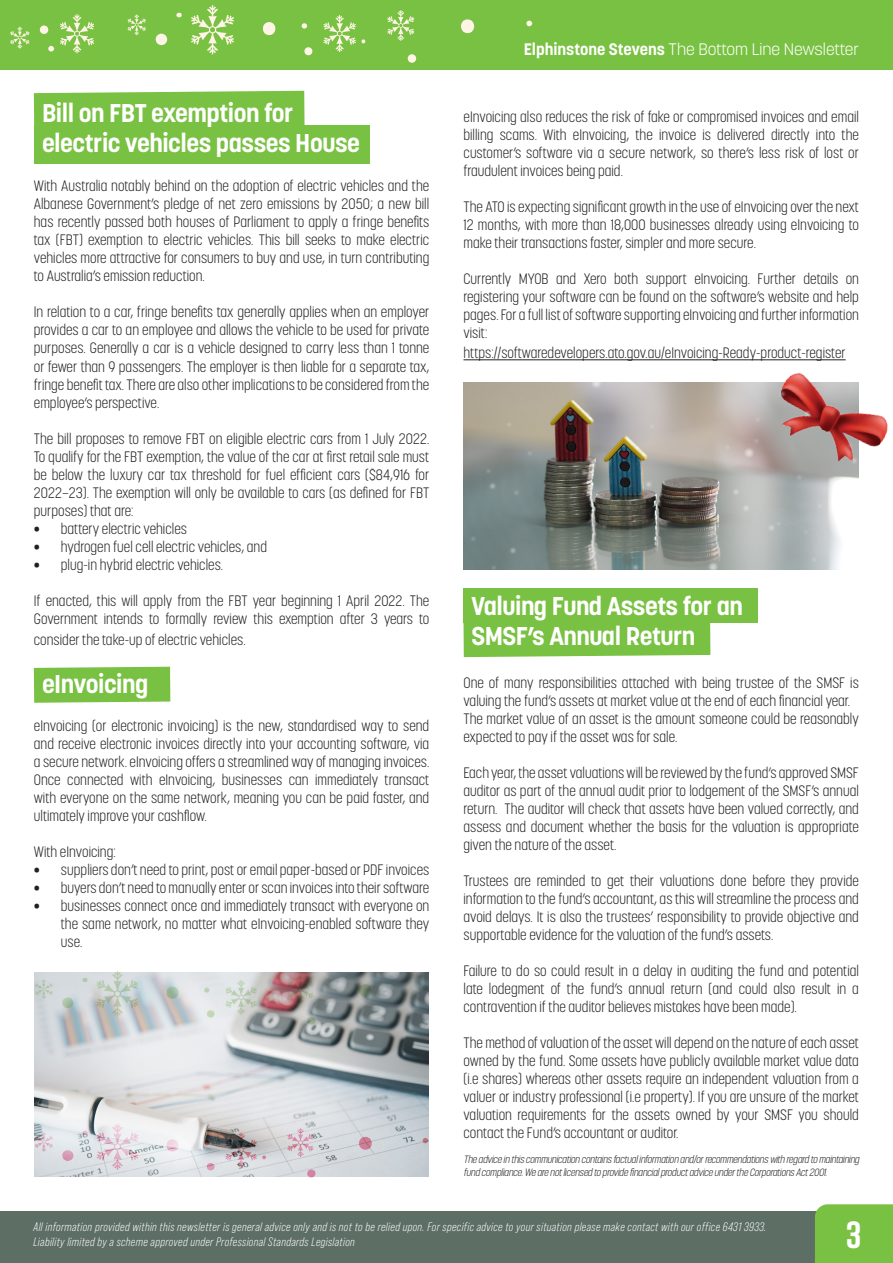
<style>
.page{position:relative;width:893px;height:1263px;background:#fff}
.page>*{position:absolute;margin:0;border:0;box-sizing:border-box;transform-origin:0 0}
.t1{font:700 37.8px "Rift";color:#fff}
.t2{font:700 25.5px "Korolev";letter-spacing:-.02em;color:#fff}
.t3{font:300 16.5px "Korolev";color:#fff}
.t4{font:300 15px/18px "Korolev Condensed";color:#231f20;text-align:justify}
.No_Spacing{font:italic 12.15px "Bebas Neue Pro";letter-spacing:.03em;color:#fff}
.t5{font:italic 300 10.5px/12.6px "Korolev Condensed";color:#231f20}
.s1{font-weight:700}
</style>
<div class="page">
<div style="left:463px;top:623px;width:247px;height:34px;background:#79c142"></div>
<div style="left:0;top:0;width:893px;height:69px;background:#79c142"></div>
<div style="left:0;top:1212px;width:893px;height:51px;background:#5d6e65"></div>
<div style="left:815px;top:1204px;width:78px;height:59px;background:#79c142"></div>
<svg style="left:40px;top:25px;width:8px;height:9px"></svg>
<svg style="left:60px;top:14px;width:34px;height:39px"></svg>
<svg style="left:10px;top:27px;width:20px;height:22px"></svg>
<svg style="left:48px;top:46px;width:6px;height:6px"></svg>
<svg style="left:156px;top:34px;width:11px;height:11px"></svg>
<svg style="left:304px;top:47px;width:8px;height:8px"></svg>
<svg style="left:408px;top:54px;width:8px;height:9px"></svg>
<svg style="left:263px;top:22px;width:13px;height:13px"></svg>
<svg style="left:302px;top:23px;width:5px;height:6px"></svg>
<svg style="left:176px;top:13px;width:6px;height:4px"></svg>
<svg style="left:191px;top:5px;width:43px;height:49px"></svg>
<svg style="left:323px;top:15px;width:43px;height:37px"></svg>
<svg style="left:461px;top:19px;width:14px;height:14px"></svg>
<svg style="left:526px;top:21px;width:6px;height:5px"></svg>
<svg style="left:387px;top:10px;width:27px;height:31px"></svg>
<svg style="left:128px;top:14px;width:18px;height:21px"></svg>
<div style="left:34px;top:125px;width:335px;height:38px;background:#79c142"></div>
<div style="left:34px;top:91px;width:271px;height:34px;background:#79c142"></div>
<div style="left:34px;top:667px;width:136px;height:36px;background:#79c142"></div>
<hr style="left:463px;top:359px;width:383px;height:1px;background:#231f20">
<div style="left:463px;top:588px;width:295px;height:35px;background:#79c142"></div>
<img style="left:35px;top:972px;width:393px;height:204px">
<svg style="left:62px;top:1150px;width:11px;height:11px"></svg>
<svg style="left:207px;top:1163px;width:8px;height:7px"></svg>
<svg style="left:307px;top:1169px;width:8px;height:8px"></svg>
<svg style="left:164px;top:1139px;width:17px;height:12px"></svg>
<svg style="left:204px;top:1140px;width:5px;height:5px"></svg>
<svg style="left:82px;top:1130px;width:6px;height:5px"></svg>
<svg style="left:97px;top:1123px;width:41px;height:46px;background:#e2d8e0"></svg>
<svg style="left:225px;top:1133px;width:42px;height:34px"></svg>
<svg style="left:357px;top:1137px;width:17px;height:13px"></svg>
<svg style="left:423px;top:1138px;width:5px;height:5px"></svg>
<svg style="left:287px;top:1128px;width:27px;height:29px"></svg>
<svg style="left:35px;top:1132px;width:18px;height:20px"></svg>
<svg style="left:62px;top:997px;width:11px;height:11px"></svg>
<svg style="left:207px;top:1010px;width:8px;height:8px"></svg>
<svg style="left:307px;top:1017px;width:8px;height:8px"></svg>
<svg style="left:164px;top:986px;width:17px;height:13px"></svg>
<svg style="left:204px;top:987px;width:5px;height:6px"></svg>
<svg style="left:82px;top:978px;width:6px;height:4px"></svg>
<svg style="left:97px;top:971px;width:41px;height:46px;background:#c6cec9"></svg>
<svg style="left:225px;top:980px;width:42px;height:35px"></svg>
<svg style="left:357px;top:984px;width:17px;height:13px"></svg>
<svg style="left:423px;top:985px;width:5px;height:5px"></svg>
<svg style="left:287px;top:975px;width:27px;height:29px"></svg>
<svg style="left:35px;top:979px;width:18px;height:20px"></svg>
<img style="left:753px;top:359px;width:106px;height:24px">
<img style="left:463px;top:383px;width:425px;height:187px">
<p class="t2" style="left:42px;top:97px;width:253px">Bill on FBT exemption for</p>
<p class="t2" style="left:42px;top:127px;width:319px">electric vehicles passes House</p>
<p class="t4" style="left:34px;top:177px;width:397px">With Australia notably behind on the adoption of electric vehicles and the Albanese Government’s pledge of net zero emissions by 2050; a new bill has recently passed both houses of Parliament to apply a fringe benefits tax (FBT) exemption to electric vehicles. This bill seeks to make electric vehicles more attractive for consumers to buy and use, in turn contributing to Australia’s emission reduction.</p>
<p class="t4" style="left:34px;top:303px;width:397px">In relation to a car, fringe benefits tax generally applies when an employer provides a car to an employee and allows the vehicle to be used for private purposes. Generally a car is a vehicle designed to carry less than 1 tonne or fewer than 9 passengers. The employer is then liable for a separate tax, fringe benefit tax. There are also other implications to be considered from the employee’s perspective.</p>
<p class="t4" style="left:34px;top:429px;width:397px">The bill proposes to remove FBT on eligible electric cars from 1 July 2022.<br>To qualify for the FBT exemption, the value of the car at first retail sale must be below the luxury car tax threshold for fuel efficient cars ($84,916 for 2022–23). The exemption will only be available to cars (as defined for FBT purposes) that are:</p>
<p class="t4" style="left:34px;top:519px;width:155px">• battery electric vehicles</p>
<p class="t4" style="left:34px;top:537px;width:235px">• hydrogen fuel cell electric vehicles, and</p>
<p class="t4" style="left:34px;top:555px;width:191px">• plug-in hybrid electric vehicles.</p>
<p class="t4" style="left:34px;top:591px;width:397px">If enacted, this will apply from the FBT year beginning 1 April 2022. The<br>Government intends to formally review this exemption after 3 years to</p>
<p class="t4" style="left:34px;top:630px;width:213px">consider the take-up of electric vehicles.</p>
<p class="t2" style="left:42px;top:668px;width:108px">eInvoicing</p>
<p class="t4" style="left:34px;top:716px;width:397px">eInvoicing (or electronic invoicing) is the new, standardised way to send and receive electronic invoices directly into your accounting software, via a secure network. eInvoicing offers a streamlined way of managing invoices.<br>Once connected with eInvoicing, businesses can immediately transact with everyone on the same network, meaning you can be paid faster, and ultimately improve your cashflow.</p>
<p class="t4" style="left:34px;top:842px;width:83px">With eInvoicing:</p>
<p class="t4" style="left:34px;top:860px;width:397px">• suppliers don’t need to print, post or email paper-based or PDF invoices</p>
<p class="t4" style="left:34px;top:878px;width:397px">• buyers don’t need to manually enter or scan invoices into their software</p>
<p class="t4" style="left:61px;top:896px;width:370px;text-indent:-27px">• businesses connect once and immediately transact with everyone on the same network, no matter what eInvoicing-enabled software they use.</p>
<p class="t3" style="left:524px;top:39px;width:337px"><span class="s1">Elphinstone Stevens</span> The Bottom Line Newsletter</p>
<p class="t4" style="left:463px;top:108px;width:397px">eInvoicing also reduces the risk of fake or compromised invoices and email billing scams. With eInvoicing, the invoice is delivered directly into the customer’s software via a secure network, so there’s less risk of lost or fraudulent invoices being paid.</p>
<p class="t4" style="left:463px;top:198px;width:397px">The ATO is expecting significant growth in the use of eInvoicing over the next 12 months, with more than 18,000 businesses already using eInvoicing to make their transactions faster, simpler and more secure.</p>
<p class="t4" style="left:463px;top:270px;width:397px">Currently MYOB and Xero both support eInvoicing. Further details on registering your software can be found on the software’s website and help pages. For a full list of software supporting eInvoicing and further information visit:</p>
<p class="t4" style="left:463px;top:344px;width:384px">https://softwaredevelopers.ato.gov.au/eInvoicing-Ready-product-register</p>
<p class="t2" style="left:471px;top:590px;width:273px">Valuing Fund Assets for an</p>
<p class="t2" style="left:471px;top:620px;width:225px">SMSF’s Annual Return</p>
<p class="t4" style="left:463px;top:673px;width:397px">One of many responsibilities attached with being trustee of the SMSF is valuing the fund’s assets at market value at the end of each financial year.</p>
<p class="t4" style="left:463px;top:709px;width:397px">The market value of an asset is the amount someone could be reasonably expected to pay if the asset was for sale.</p>
<p class="t4" style="left:463px;top:763px;width:397px">Each year, the asset valuations will be reviewed by the fund’s approved SMSF auditor as part of the annual audit prior to lodgement of the SMSF’s annual return. The auditor will check that assets have been valued correctly, and assess and document whether the basis for the valuation is appropriate given the nature of the asset.</p>
<p class="t4" style="left:463px;top:871px;width:397px">Trustees are reminded to get their valuations done before they provide information to the fund’s accountant, as this will streamline the process and avoid delays. It is also the trustees’ responsibility to provide objective and supportable evidence for the valuation of the fund’s assets.</p>
<p class="t4" style="left:463px;top:961px;width:397px">Failure to do so could result in a delay in auditing the fund and potential late lodegment of the fund’s annual return (and could also result in a contravention if the auditor believes mistakes have been made).</p>
<p class="t4" style="left:463px;top:1033px;width:397px">The method of valuation of the asset will depend on the nature of each asset owned by the fund. Some assets have publicly available market value data (i.e shares) whereas other assets require an independent valuation from a valuer or industry professional (i.e property). If you are unsure of the market valuation requirements for the assets owned by your SMSF you should contact the Fund’s accountant or auditor.</p>
<p class="t5" style="left:463px;top:1153px;width:400px">Theadviceinthiscommunicationcontainsfactualinformationand/orrecommendationswithregardtomaintaining fundcompliance.WearenotlicensedtoprovidefinancialproductadviceundertheCorporationsAct2001.</p>
<p class="No_Spacing" style="left:33px;top:1220px;width:734px">All information provided within this newsletter is general advice only and is not to be relied upon. For specific advice to your situation please make contact with our office 6431 3933.</p>
<p class="No_Spacing" style="left:33px;top:1235px;width:323px">Liability limited by a scheme approved under Professional Standards Legislation</p>
<p class="t1" style="left:846px;top:1208px;width:17px">3</p>
</div>
